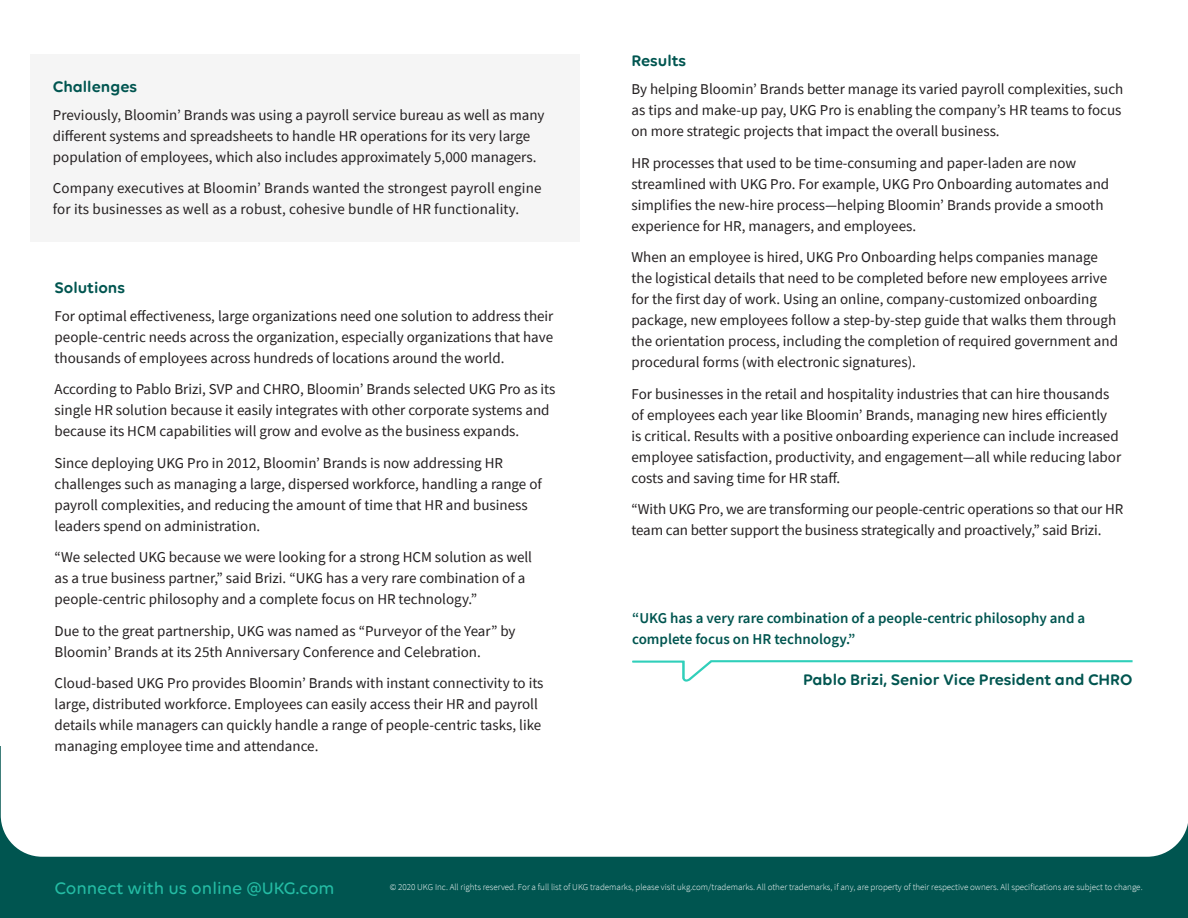
<style>
.page{position:relative;width:1188px;height:918px;background:#fff}
.page>*{position:absolute;margin:0;border:0;box-sizing:border-box;transform-origin:0 0}
.Call_to_action{font:500 18px "Volte Rounded";color:#24bca4}
.Quote_12_14_Dark_nam{font:600 16.5px "Volte Rounded";color:#005550}
.Body_headline{font:600 16.5px "Volte Rounded";color:#005550}
.Body_text_10_14{font:15px/21px "Source Sans Pro";color:#231f20}
.Quote_14_18_Dark_Tea{font:600 15px/21px "Source Sans Pro";color:#005550}
.Footnote{font:300 9px "Source Sans Pro";color:#fff}
</style>
<div class="page">
<div style="left:1px;top:746px;width:1187px;height:172px;background:#005550"></div>
<div style="left:1px;top:49px;width:1187px;height:808px;background:#fff;border-radius:42px"></div>
<div style="left:30px;top:54px;width:550px;height:188px;background:#f5f5f5"></div>
<svg style="left:632px;top:660px;width:501px;height:22px"></svg>
<p class="Body_headline" style="left:53px;top:77px;width:86px">Challenges</p>
<p class="Body_text_10_14" style="left:53px;top:104px;width:493px">Previously, Bloomin’ Brands was using a payroll service bureau as well as many different systems and spreadsheets to handle HR operations for its very large population of employees, which also includes approximately 5,000 managers.</p>
<p class="Body_text_10_14" style="left:53px;top:178px;width:490px">Company executives at Bloomin’ Brands wanted the strongest payroll engine for its businesses as well as a robust, cohesive bundle of HR functionality.</p>
<p class="Body_headline" style="left:55px;top:278px;width:72px">Solutions</p>
<p class="Body_text_10_14" style="left:55px;top:305px;width:500px;text-align:justify">For optimal effectiveness, large organizations need one solution to address their people-centric needs across the organization, especially organizations that have thousands of employees across hundreds of locations around the world.</p>
<p class="Body_text_10_14" style="left:55px;top:379px;width:502px">According to Pablo Brizi, SVP and CHRO, Bloomin’ Brands selected UKG Pro as its single HR solution because it easily integrates with other corporate systems and because its HCM capabilities will grow and evolve as the business expands.</p>
<p class="Body_text_10_14" style="left:55px;top:452px;width:489px">Since deploying UKG Pro in 2012, Bloomin’ Brands is now addressing HR challenges such as managing a large, dispersed workforce, handling a range of payroll complexities, and reducing the amount of time that HR and business leaders spend on administration.</p>
<p class="Body_text_10_14" style="left:55px;top:547px;width:479px">“We selected UKG because we were looking for a strong HCM solution as well as a true business partner,” said Brizi. “UKG has a very rare combination of a people-centric philosophy and a complete focus on HR technology.”</p>
<p class="Body_text_10_14" style="left:55px;top:620px;width:463px">Due to the great partnership, UKG was named as “Purveyor of the Year” by<br>Bloomin’ Brands at its 25th Anniversary Conference and Celebration.</p>
<p class="Body_text_10_14" style="left:55px;top:673px;width:491px">Cloud-based UKG Pro provides Bloomin’ Brands with instant connectivity to its large, distributed workforce. Employees can easily access their HR and payroll details while managers can quickly handle a range of people-centric tasks, like managing employee time and attendance.</p>
<p class="Body_headline" style="left:632px;top:51px;width:56px">Results</p>
<p class="Body_text_10_14" style="left:632px;top:79px;width:493px">By helping Bloomin’ Brands better manage its varied payroll complexities, such as tips and make-up pay, UKG Pro is enabling the company’s HR teams to focus on more strategic projects that impact the overall business.</p>
<p class="Body_text_10_14" style="left:632px;top:152px;width:479px">HR processes that used to be time-consuming and paper-laden are now streamlined with UKG Pro. For example, UKG Pro Onboarding automates and simplifies the new-hire process—helping Bloomin’ Brands provide a smooth experience for HR, managers, and employees.</p>
<p class="Body_text_10_14" style="left:632px;top:247px;width:488px">When an employee is hired, UKG Pro Onboarding helps companies manage the logistical details that need to be completed before new employees arrive for the first day of work. Using an online, company-customized onboarding package, new employees follow a step-by-step guide that walks them through the orientation process, including the completion of required government and procedural forms (with electronic signatures).</p>
<p class="Body_text_10_14" style="left:632px;top:383px;width:491px">For businesses in the retail and hospitality industries that can hire thousands of employees each year like Bloomin’ Brands, managing new hires efficiently<br>is critical. Results with a positive onboarding experience can include increased employee satisfaction, productivity, and engagement—all while reducing labor costs and saving time for HR staff.</p>
<p class="Body_text_10_14" style="left:632px;top:499px;width:493px">“With UKG Pro, we are transforming our people-centric operations so that our HR team can better support the business strategically and proactively,” said Brizi.</p>
<p class="Quote_14_18_Dark_Tea" style="left:632px;top:607px;width:455px">“UKG has a very rare combination of a people-centric philosophy and a complete focus on HR technology.”</p>
<p class="Quote_12_14_Dark_nam" style="left:803px;top:670px;width:331px">Pablo Brizi, Senior Vice President and CHRO</p>
<p class="Call_to_action" style="left:55px;top:877px;width:282px">Connect with us online @UKG.com</p>
<p class="Footnote" style="left:390px;top:882px;width:754px">© 2020 UKG Inc. All rights reserved. For a full list of UKG trademarks, please visit ukg.com/trademarks. All other trademarks, if any, are property of their respective owners. All specifications are subject to change.</p>
</div>
